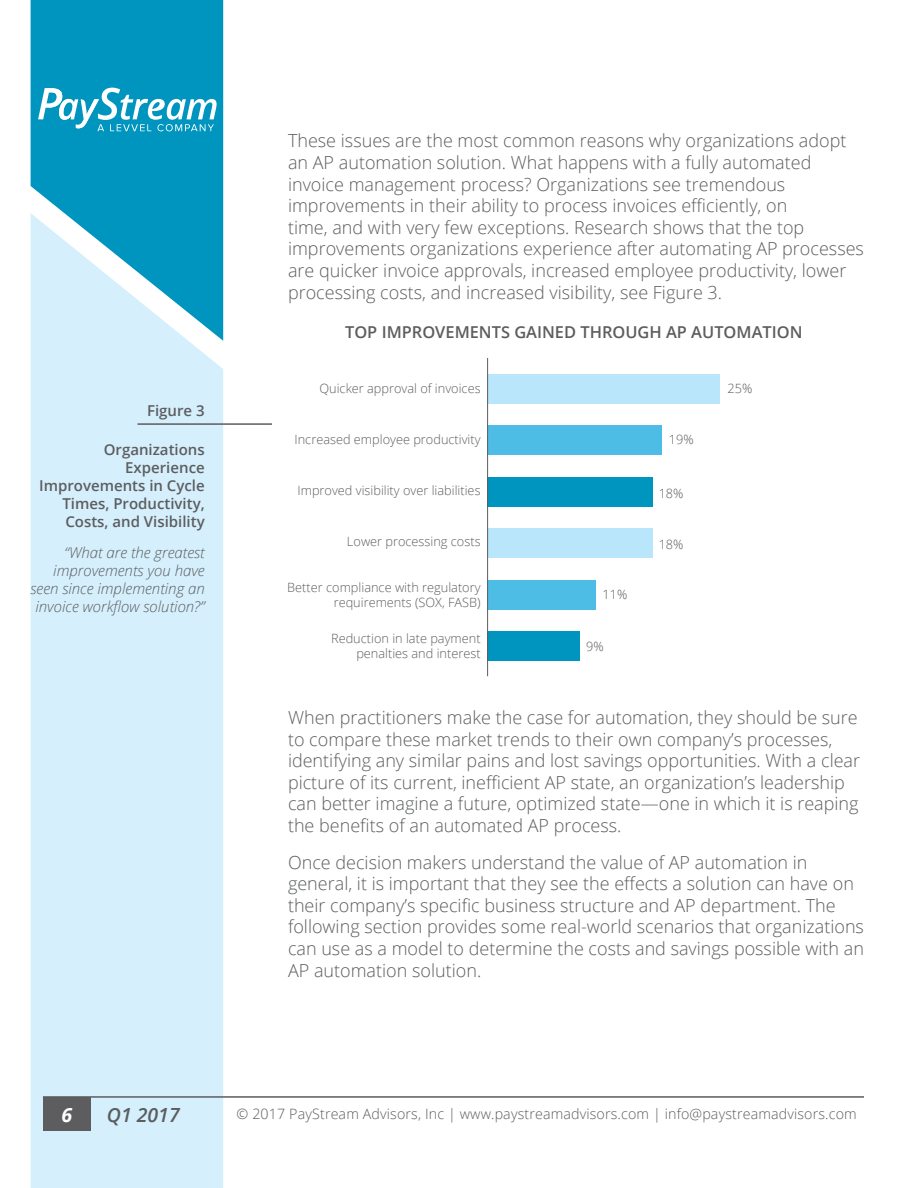
<style>
.page{position:relative;width:918px;height:1188px;background:#fff}
.page>*{position:absolute;margin:0;border:0;box-sizing:border-box;transform-origin:0 0}
.t1{font:italic 600 19.5px "Open Sans";color:#5b5d5f}
.t2{font:italic 700 19.5px "Open Sans";color:#fff}
.t3{font:300 18px/21.6px "Open Sans";color:#5b5d5f}
.t4{font:600 16.35px "Open Sans";color:#5d5d60}
.t5{font:600 15px/18px "Open Sans";color:#5d5d60;text-align:right}
.t6{font:italic 300 15px/18px "Open Sans";color:#5d5d60;text-align:right}
.t7{font:300 14.25px "Open Sans";letter-spacing:.01em;color:#5b5d5f}
.t8{font:300 12.75px/15.3px "Open Sans";color:#5d5d60;text-align:right}
</style>
<div class="page">
<div style="left:31px;top:341px;width:192px;height:847px;background:#d5f0fc"></div>
<svg style="left:31px;top:0;width:192px;height:341px;background:#3aadce"></svg>
<hr style="left:43px;top:1096px;width:821px;height:2px;background:#5d5d60">
<div style="left:43px;top:1098px;width:48px;height:33px;background:#5d5d60"></div>
<svg style="left:38px;top:88px;width:179px;height:43px"></svg>
<div style="left:488px;top:374px;width:232px;height:30px;background:#b9e6fa"></div>
<div style="left:488px;top:425px;width:174px;height:30px;background:#4ebde5"></div>
<div style="left:488px;top:477px;width:165px;height:30px;background:#0095bf"></div>
<div style="left:488px;top:528px;width:165px;height:30px;background:#b9e6fa"></div>
<div style="left:488px;top:580px;width:108px;height:30px;background:#4ebde5"></div>
<div style="left:488px;top:631px;width:92px;height:30px;background:#0095bf"></div>
<hr style="left:487px;top:358px;width:1px;height:318px;background:#5d5d60">
<hr style="left:138px;top:423px;width:134px;height:2px;background:#5d5d60">
<p class="t3" style="left:288px;top:130px;width:578px">These issues are the most common reasons why organizations adopt an AP automation solution. What happens with a fully automated invoice management process? Organizations see tremendous improvements in their ability to process invoices efficiently, on<br>time, and with very few exceptions. Research shows that the top improvements organizations experience after automating AP processes are quicker invoice approvals, increased employee productivity, lower processing costs, and increased visibility, see Figure 3.</p>
<p class="t4" style="left:345px;top:321px;width:459px">TOP IMPROVEMENTS GAINED THROUGH AP AUTOMATION</p>
<p class="t5" style="left:147px;top:402px;width:59px">Figure 3</p>
<p class="t5" style="left:39px;top:440px;width:167px">Organizations<br>Experience<br>Improvements in Cycle<br>Times, Productivity,<br>Costs, and Visibility</p>
<p class="t6" style="left:31px;top:543px;width:176px">“What are the greatest improvements you have seen since implementing an invoice workflow solution?”</p>
<p class="t8" style="left:319px;top:380px;width:163px">Quicker approval of invoices</p>
<p class="t8" style="left:295px;top:431px;width:188px">Increased employee productivity</p>
<p class="t8" style="left:298px;top:483px;width:185px">Improved visibility over liabilities</p>
<p class="t8" style="left:347px;top:533px;width:135px">Lower processing costs</p>
<p class="t8" style="left:287px;top:579px;width:195px">Better compliance with regulatory requirements (SOX, FASB)</p>
<p class="t8" style="left:331px;top:631px;width:151px">Reduction in late payment penalties and interest</p>
<p class="t8" style="left:603px;top:586px;width:26px">11%</p>
<p class="t8" style="left:586px;top:638px;width:19px">9%</p>
<p class="t8" style="left:669px;top:432px;width:26px">19%</p>
<p class="t8" style="left:659px;top:486px;width:26px">18%</p>
<p class="t8" style="left:659px;top:536px;width:26px">18%</p>
<p class="t8" style="left:727px;top:380px;width:26px">25%</p>
<p class="t3" style="left:288px;top:706px;width:574px">When practitioners make the case for automation, they should be sure to compare these market trends to their own company’s processes, identifying any similar pains and lost savings opportunities. With a clear picture of its current, inefficient AP state, an organization’s leadership can better imagine a future, optimized state—one in which it is reaping the benefits of an automated AP process.</p>
<p class="t3" style="left:288px;top:851px;width:578px">Once decision makers understand the value of AP automation in general, it is important that they see the effects a solution can have on their company’s specific business structure and AP department. The following section provides some real-world scenarios that organizations can use as a model to determine the costs and savings possible with an AP automation solution.</p>
<p class="t2" style="left:62px;top:1101px;width:12px">6</p>
<p class="t1" style="left:107px;top:1101px;width:74px">Q1 2017</p>
<p class="t7" style="left:237px;top:1104px;width:622px">© 2017 PayStream Advisors, Inc | www.paystreamadvisors.com | info@paystreamadvisors.com</p>
</div>
